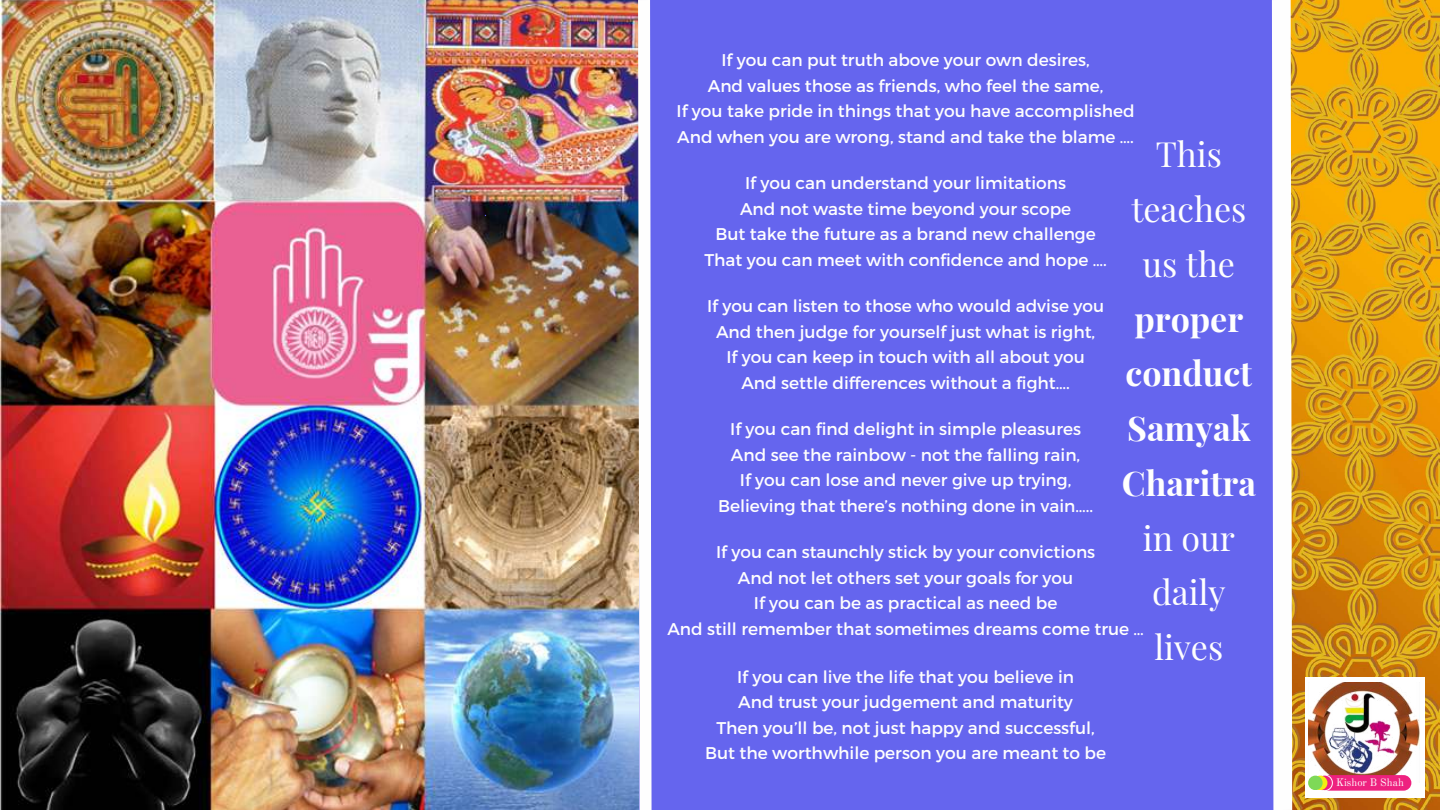
<style>
.page{position:relative;width:1440px;height:810px;background:#6565ee}
.page>*{position:absolute;margin:0;border:0;box-sizing:border-box;transform-origin:0 0}
.t1{font:34px/54.8px "Playfair Display";color:#fefefe;text-align:center}
.t2{font:700 34px/54.8px "Playfair Display";color:#fefefe;text-align:center}
.t3{font:17px/25.5px "Montserrat";color:#fefefe;text-align:center}
.t4{font:10.6px "Old Standard";color:#fefefe}
</style>
<div class="page">
<img style="left:0;top:0;width:632px;height:810px">
<img style="left:1302px;top:0;width:138px;height:810px">
<svg style="left:1272px;top:0;width:30px;height:810px;background:#e1d4cb"></svg>
<img style="left:632px;top:0;width:20px;height:810px">
<div style="left:1306px;top:677px;width:119px;height:120px;background:#fff"></div>
<img style="left:1308px;top:683px;width:112px;height:100px">
<div style="left:1317px;top:775px;width:94px;height:16px;background:#ee217f;border-radius:8px"></div>
<svg style="left:1316px;top:775px;width:17px;height:16px"></svg>
<div style="left:1313px;top:776px;width:14px;height:14px;background:#f2ee11;border-radius:50%"></div>
<div style="left:1308px;top:776px;width:15px;height:14px;background:#7ed957;border-radius:50%"></div>
<p class="t3" style="left:677px;top:47px;width:460px">If you can put truth above your own desires,<br>And values those as friends, who feel the same,<br>If you take pride in things that you have accomplished And when you are wrong, stand and take the blame ….</p>
<p class="t3" style="left:704px;top:170px;width:404px">If you can understand your limitations<br>And not waste time beyond your scope<br>But take the future as a brand new challenge That you can meet with confidence and hope ….</p>
<p class="t3" style="left:707px;top:293px;width:399px">If you can listen to those who would advise you And then judge for yourself just what is right,<br>If you can keep in touch with all about you And settle differences without a fight….</p>
<p class="t3" style="left:718px;top:416px;width:377px">If you can find delight in simple pleasures And see the rainbow - not the falling rain,<br>If you can lose and never give up trying, Believing that there’s nothing done in vain…..</p>
<p class="t3" style="left:667px;top:539px;width:478px">If you can staunchly stick by your convictions<br>And not let others set your goals for you<br>If you can be as practical as need be<br>And still remember that sometimes dreams come true …</p>
<p class="t3" style="left:705px;top:663px;width:402px">If you can live the life that you believe in<br>And trust your judgement and maturity<br>Then you’ll be, not just happy and successful, But the worthwhile person you are meant to be</p>
<h1 class="t1" style="left:1131px;top:126px;width:117px">This teaches us the</h1>
<h1 class="t2" style="left:1122px;top:290px;width:136px">proper conduct<br>Samyak<br>Charitra</h1>
<h1 class="t1" style="left:1143px;top:509px;width:94px;text-align:left">in our daily lives</h1>
<p class="t4" style="left:1336px;top:776px;width:69px">Kishor B Shah</p>
</div>
